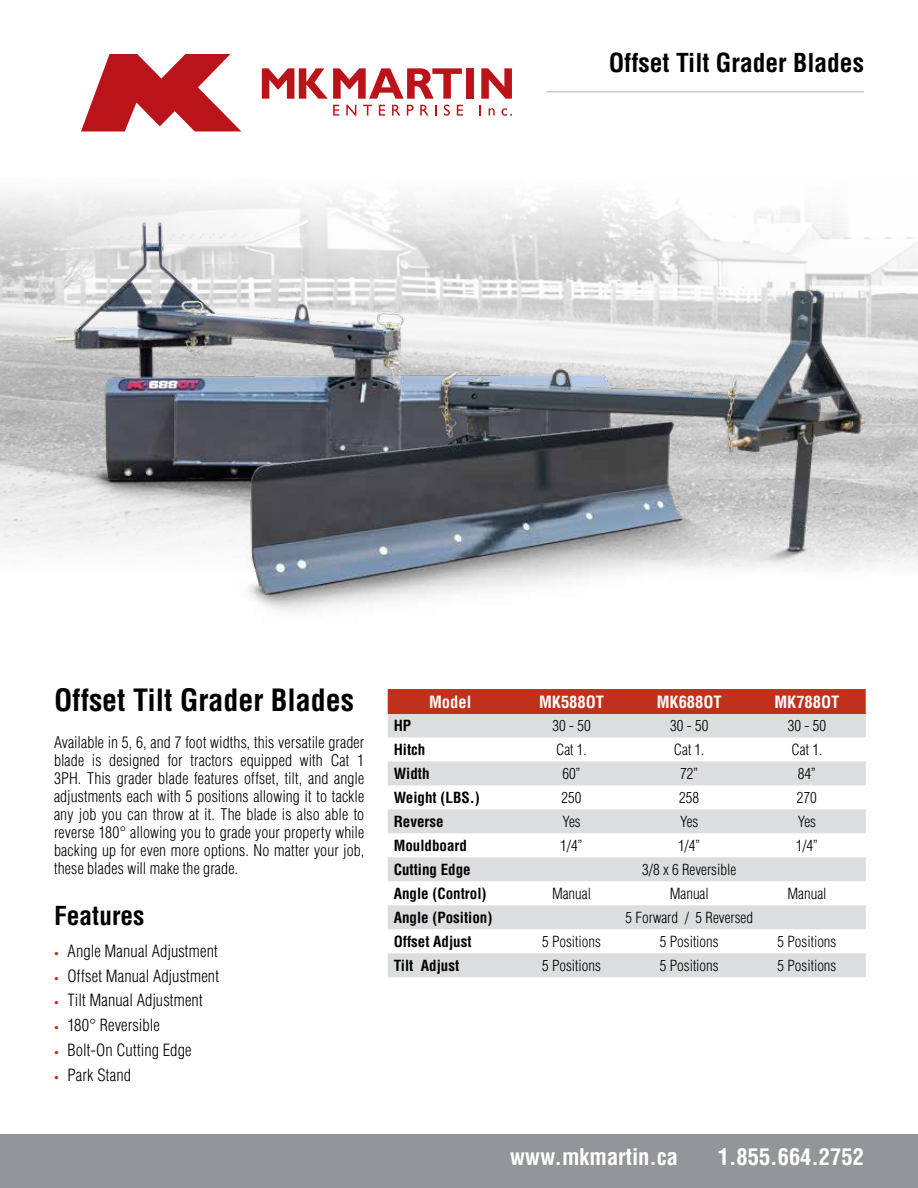
<style>
.page{position:relative;width:918px;height:1188px;background:#fff}
.page>*{position:absolute;margin:0;border:0;box-sizing:border-box;transform-origin:0 0}
.t1{font:700 condensed 30px "Helvetica LT Std";color:#000}
.t2{font:700 condensed 25.5px "Helvetica LT Std";color:#000}
.t3{font:700 condensed 22.5px "Helvetica LT Std";color:#fff}
.t4{font:300 condensed 16.5px "Helvetica LT Std";letter-spacing:.01em;color:#000}
.t5{font:700 condensed 16.5px "Helvetica";color:#fff}
.t6{font:300 condensed 15.75px/18px "Helvetica LT Std";letter-spacing:.01em;color:#000;text-align:justify}
.t7{font:300 condensed 15px "Helvetica";color:#000}
.t8{font:700 condensed 15px "Helvetica";color:#000}
.s1{font-size:9px;color:#bf311a}
</style>
<div class="page">
<div style="left:0;top:1134px;width:918px;height:54px;background:#939598"></div>
<hr style="left:546px;top:91px;width:318px;height:1px;background:#c7c8ca">
<svg style="left:92px;top:54px;width:139px;height:47px"></svg>
<svg style="left:262px;top:68px;width:200px;height:31px"></svg>
<div style="left:467px;top:68px;width:7px;height:31px;background:#ba141a"></div>
<svg style="left:481px;top:68px;width:31px;height:31px"></svg>
<img style="left:0;top:101px;width:512px;height:448px">
<img style="left:133px;top:131px;width:785px;height:571px">
<div style="left:388px;top:689px;width:478px;height:25px;background:#bf311a"></div>
<svg style="left:388px;top:714px;width:478px;height:263px;fill:#dcddde"></svg>
<h2 class="t2" style="left:609px;top:47px;width:257px">Offset Tilt Grader Blades</h2>
<h1 class="t1" style="left:54px;top:681px;width:302px">Offset Tilt Grader Blades</h1>
<p class="t6" style="left:54px;top:734px;width:312px">Available in 5, 6, and 7 foot widths, this versatile grader blade is designed for tractors equipped with Cat 1<br>3PH. This grader blade features offset, tilt, and angle adjustments each with 5 positions allowing it to tackle any job you can throw at it. The blade is also able to reverse 180° allowing you to grade your property while backing up for even more options. No matter your job, these blades will make the grade.</p>
<h2 class="t2" style="left:54px;top:900px;width:92px">Features</h2>
<p class="t4" style="left:54px;top:941px;width:165px"><span class="s1">•</span> Angle Manual Adjustment</p>
<p class="t4" style="left:54px;top:965px;width:167px"><span class="s1">•</span> Offset Manual Adjustment</p>
<p class="t4" style="left:54px;top:990px;width:150px"><span class="s1">•</span> Tilt Manual Adjustment</p>
<p class="t4" style="left:54px;top:1015px;width:107px"><span class="s1">•</span> 180° Reversible</p>
<p class="t4" style="left:54px;top:1040px;width:139px"><span class="s1">•</span> Bolt-On Cutting Edge</p>
<p class="t4" style="left:54px;top:1064px;width:79px"><span class="s1">•</span> Park Stand</p>
<p class="t5" style="left:429px;top:692px;width:44px">Model</p>
<p class="t5" style="left:539px;top:692px;width:67px">MK588OT</p>
<p class="t5" style="left:657px;top:692px;width:67px">MK688OT</p>
<p class="t5" style="left:774px;top:692px;width:67px">MK788OT</p>
<p class="t8" style="left:394px;top:717px;width:19px">HP</p>
<p class="t7" style="left:552px;top:717px;width:40px">30 - 50</p>
<p class="t7" style="left:670px;top:717px;width:40px">30 - 50</p>
<p class="t7" style="left:788px;top:717px;width:40px">30 - 50</p>
<p class="t8" style="left:394px;top:741px;width:33px">Hitch</p>
<p class="t7" style="left:556px;top:741px;width:32px">Cat 1.</p>
<p class="t7" style="left:674px;top:741px;width:32px">Cat 1.</p>
<p class="t7" style="left:792px;top:741px;width:32px">Cat 1.</p>
<p class="t8" style="left:394px;top:765px;width:37px">Width</p>
<p class="t7" style="left:562px;top:765px;width:20px">60”</p>
<p class="t7" style="left:680px;top:765px;width:20px">72”</p>
<p class="t7" style="left:798px;top:765px;width:20px">84”</p>
<p class="t8" style="left:394px;top:788px;width:87px">Weight (LBS.)</p>
<p class="t7" style="left:562px;top:789px;width:21px">250</p>
<p class="t7" style="left:679px;top:789px;width:21px">258</p>
<p class="t7" style="left:797px;top:789px;width:21px">270</p>
<p class="t8" style="left:394px;top:812px;width:51px">Reverse</p>
<p class="t7" style="left:562px;top:813px;width:20px">Yes</p>
<p class="t7" style="left:680px;top:813px;width:20px">Yes</p>
<p class="t7" style="left:798px;top:813px;width:20px">Yes</p>
<p class="t8" style="left:394px;top:836px;width:75px">Mouldboard</p>
<p class="t7" style="left:560px;top:836px;width:24px">1/4”</p>
<p class="t7" style="left:678px;top:836px;width:24px">1/4”</p>
<p class="t7" style="left:796px;top:836px;width:24px">1/4”</p>
<p class="t8" style="left:394px;top:860px;width:79px">Cutting Edge</p>
<p class="t7" style="left:642px;top:860px;width:96px">3/8 x 6 Reversible</p>
<p class="t8" style="left:394px;top:884px;width:94px">Angle (Control)</p>
<p class="t7" style="left:552px;top:884px;width:41px">Manual</p>
<p class="t7" style="left:670px;top:884px;width:41px">Manual</p>
<p class="t7" style="left:787px;top:884px;width:41px">Manual</p>
<p class="t8" style="left:394px;top:908px;width:100px">Angle (Position)</p>
<p class="t7" style="left:625px;top:908px;width:129px">5 Forward / 5 Reversed</p>
<p class="t8" style="left:394px;top:932px;width:79px">Offset Adjust</p>
<p class="t7" style="left:542px;top:932px;width:61px">5 Positions</p>
<p class="t7" style="left:660px;top:932px;width:61px">5 Positions</p>
<p class="t7" style="left:777px;top:932px;width:61px">5 Positions</p>
<p class="t8" style="left:394px;top:956px;width:67px">Tilt Adjust</p>
<p class="t7" style="left:542px;top:956px;width:61px">5 Positions</p>
<p class="t7" style="left:660px;top:956px;width:61px">5 Positions</p>
<p class="t7" style="left:777px;top:956px;width:61px">5 Positions</p>
<h3 class="t3" style="left:510px;top:1143px;width:169px">www.mkmartin.ca</h3>
<h3 class="t3" style="left:718px;top:1143px;width:148px">1.855.664.2752</h3>
</div>
